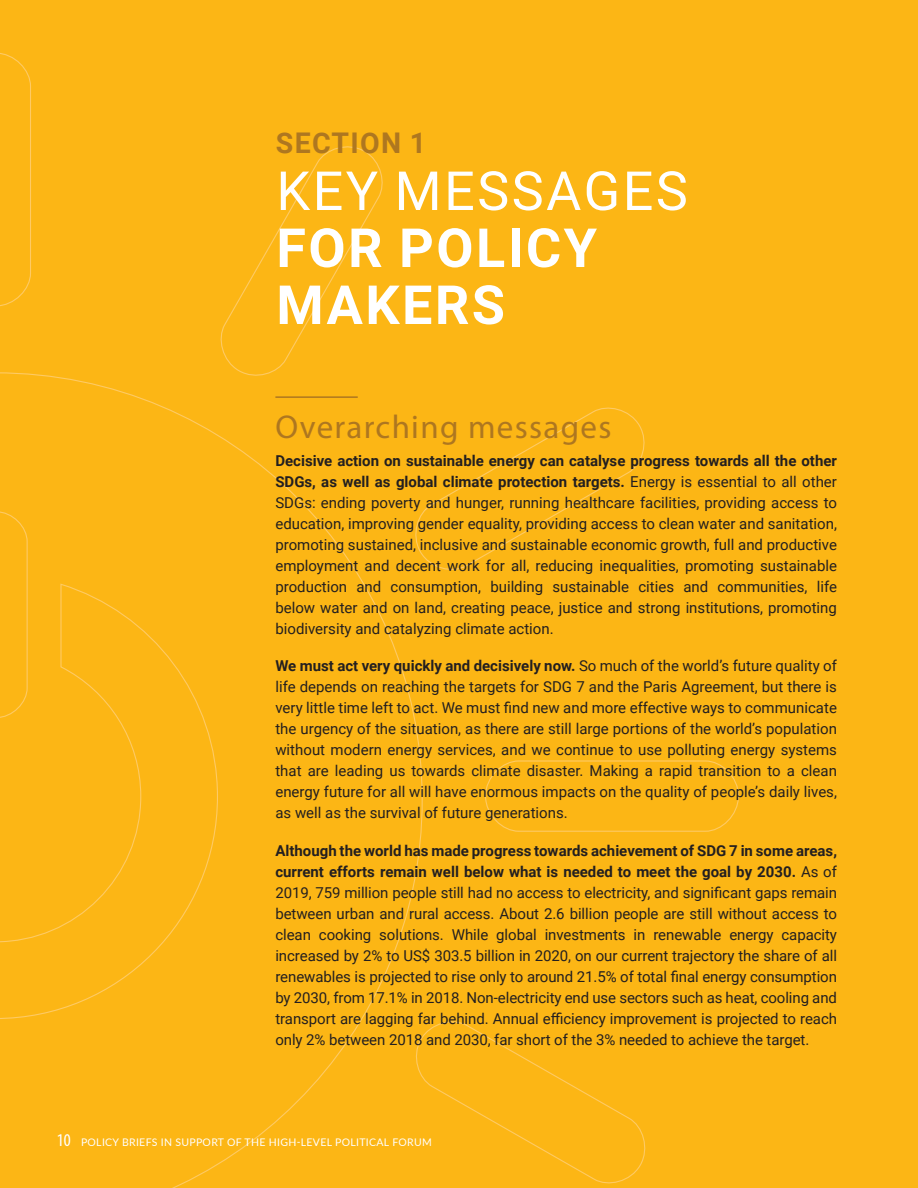
<style>
.page{position:relative;width:918px;height:1188px;background:#fcb615}
.page>*{position:absolute;margin:0;border:0;box-sizing:border-box;transform-origin:0 0}
.title_section{font:700 54px/57px "Roboto";letter-spacing:.045em;color:#fff}
.A-Head{font:33px "Myriad Pro";letter-spacing:.04em;color:#ae7720}
.title_section-2{font:700 28.5px "Roboto";letter-spacing:.045em;color:#ae7720}
.Text_copy{font:15px/21px "Roboto";color:#231f20;text-align:justify}
.t1{font:10.5px "Lato";letter-spacing:.03em;color:#fff}
.s1{font-weight:400}
.s2{font-weight:700}
.s3{font-family:"Myriad Pro";font-stretch:condensed;font-size:18px}
</style>
<div class="page">
<svg style="left:0;top:372px;width:423px;height:816px"></svg>
<div style="left:485px;top:760px;width:254px;height:72px;border:1px solid #feca64;border-radius:34px"></div>
<svg style="left:410px;top:1016px;width:236px;height:172px"></svg>
<svg style="left:0;top:53px;width:31px;height:253px"></svg>
<svg style="left:215px;top:146px;width:173px;height:234px"></svg>
<svg style="left:411px;top:404px;width:234px;height:170px"></svg>
<hr style="left:275px;top:396px;width:83px;height:2px;background:#ae7720">
<p class="title_section-2" style="left:276px;top:123px;width:152px">SECTION 1</p>
<p class="title_section" style="left:276px;top:160px;width:413px"><span class="s1">KEY MESSAGES<br></span>FOR POLICY<br>MAKERS</p>
<p class="A-Head" style="left:275px;top:407px;width:338px">Overarching messages</p>
<p class="Text_copy" style="left:275px;top:450px;width:563px"><span class="s2">Decisive action on sustainable energy can catalyse progress towards all the other SDGs, as well as global climate protection targets.</span> Energy is essential to all other SDGs: ending poverty and hunger, running healthcare facilities, providing access to education, improving gender equality, providing access to clean water and sanitation, promoting sustained, inclusive and sustainable economic growth, full and productive employment and decent work for all, reducing inequalities, promoting sustainable production and consumption, building sustainable cities and communities, life below water and on land, creating peace, justice and strong institutions, promoting biodiversity and catalyzing climate action.</p>
<p class="Text_copy" style="left:275px;top:655px;width:563px"><span class="s2">We must act very quickly and decisively now.</span> So much of the world’s future quality of life depends on reaching the targets for SDG 7 and the Paris Agreement, but there is very little time left to act. We must find new and more effective ways to communicate the urgency of the situation, as there are still large portions of the world’s population without modern energy services, and we continue to use polluting energy systems that are leading us towards climate disaster. Making a rapid transition to a clean energy future for all will have enormous impacts on the quality of people’s daily lives, as well as the survival of future generations.</p>
<p class="Text_copy" style="left:275px;top:839px;width:563px"><span class="s2">Although the world has made progress towards achievement of SDG 7 in some areas, current efforts remain well below what is needed to meet the goal by 2030.</span> As of 2019, 759 million people still had no access to electricity, and significant gaps remain between urban and rural access. About 2.6 billion people are still without access to clean cooking solutions. While global investments in renewable energy capacity increased by 2% to US$ 303.5 billion in 2020, on our current trajectory the share of all renewables is projected to rise only to around 21.5% of total final energy consumption by 2030, from 17.1% in 2018. Non-electricity end use sectors such as heat, cooling and transport are lagging far behind. Annual efficiency improvement is projected to reach only 2% between 2018 and 2030, far short of the 3% needed to achieve the target.</p>
<p class="t1" style="left:57px;top:1135px;width:377px"><span class="s3">10</span> POLICY BRIEFS IN SUPPORT OF THE HIGH-LEVEL POLITICAL FORUM</p>
</div>
